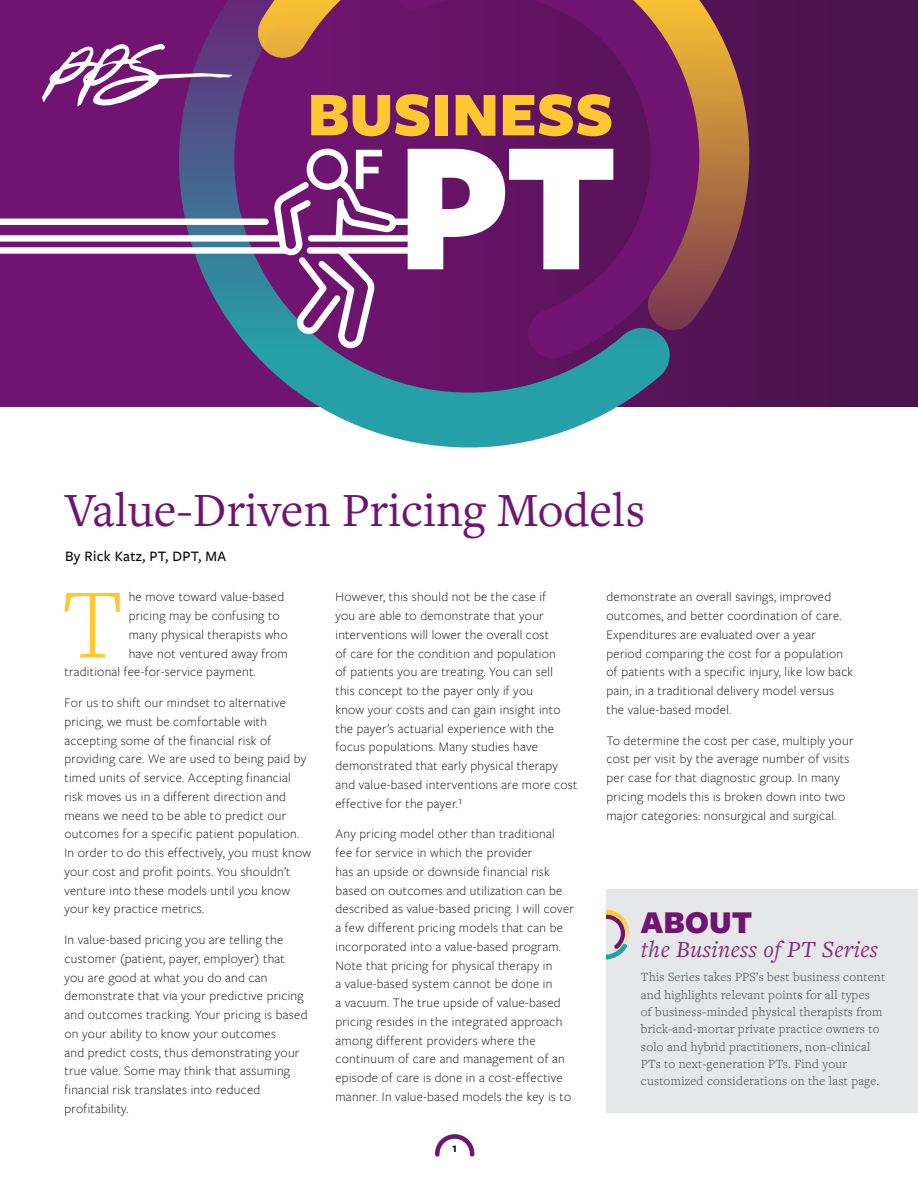
<style>
.page{position:relative;width:918px;height:1188px;background:#fff}
.page>*{position:absolute;margin:0;border:0;box-sizing:border-box;transform-origin:0 0}
.t1{font:900 192.75px "Freight Sans Pro";color:#fff;scale:.94 1}
.t2{font:300 103.5px "Freight Text Pro";color:#ffc832}
.t3{font:900 64.5px "Freight Sans Pro";color:#ffc832}
.t4{font:600 62.85px "Freight Sans Pro";color:#fff}
.t5{font:49.5px "Freight Text Pro";color:#701471}
.t6{font:900 33px "Freight Sans Pro";color:#701471}
.t7{font:italic 24px "Freight Text Pro";letter-spacing:.02em;color:#7f2b7f}
.t8{font:500 15px "Freight Sans Pro";letter-spacing:.02em;color:#000}
.t9{font:300 13.5px/18.8px "Freight Sans Pro";letter-spacing:.02em;color:#000}
.t10{font:600 13.5px "Freight Sans Pro";color:#000}
.t11{font:300 13.05px/17.4px "Freight Text Pro";letter-spacing:.02em;color:#414042}
</style>
<div class="page">
<svg style="left:0;top:0;width:918px;height:406px;background:#561358"></svg>
<svg style="left:170px;top:0;width:503px;height:448px"></svg>
<svg style="left:389px;top:333px;width:317px;height:29px;background:#572d71"></svg>
<svg style="left:254px;top:0;width:504px;height:333px;background:#722460"></svg>
<div style="left:308px;top:235px;width:131px;height:7px;background:#fff;border-radius:3px"></div>
<div style="left:391px;top:219px;width:48px;height:6px;background:#fff;border-radius:3px"></div>
<div style="left:307px;top:247px;width:132px;height:7px;background:#fff;border-radius:3px"></div>
<svg style="left:0;top:149px;width:397px;height:199px;background:#7d458b"></svg>
<svg style="left:42px;top:44px;width:189px;height:62px"></svg>
<svg style="left:435px;top:1134px;width:39px;height:23px"></svg>
<div style="left:606px;top:889px;width:312px;height:224px;background:#e6e7e8"></div>
<svg style="left:606px;top:909px;width:24px;height:51px"></svg>
<h3 class="t3" style="left:307px;top:69px;width:308px">BUSINESS</h3>
<h3 class="t4" style="left:351px;top:126px;width:34px">F</h3>
<h1 class="t1" style="left:397px;top:72px;width:236px">PT</h1>
<h3 class="t5" style="left:65px;top:477px;width:582px">Value-Driven Pricing Models</h3>
<p class="t8" style="left:65px;top:546px;width:162px">By Rick Katz, PT, DPT, MA</p>
<h2 class="t2" style="left:62px;top:557px;width:63px">T</h2>
<p class="t9" style="left:129px;top:587px;width:157px">he move toward value-based</p>
<p class="t9" style="left:129px;top:606px;width:153px">pricing may be confusing to</p>
<p class="t9" style="left:129px;top:625px;width:161px">many physical therapists who</p>
<p class="t9" style="left:129px;top:643px;width:161px">have not ventured away from</p>
<p class="t9" style="left:65px;top:662px;width:193px">traditional fee-for-service payment.</p>
<p class="t9" style="left:65px;top:693px;width:248px">For us to shift our mindset to alternative pricing, we must be comfortable with accepting some of the financial risk of providing care. We are used to being paid by timed units of service. Accepting financial risk moves us in a different direction and means we need to be able to predict our outcomes for a specific patient population.<br>In order to do this effectively, you must know your cost and profit points. You shouldn’t venture into these models until you know your key practice metrics.</p>
<p class="t9" style="left:65px;top:930px;width:244px">In value-based pricing you are telling the customer (patient, payer, employer) that you are good at what you do and can demonstrate that via your predictive pricing and outcomes tracking. Your pricing is based on your ability to know your outcomes<br>and predict costs, thus demonstrating your true value. Some may think that assuming financial risk translates into reduced profitability.</p>
<p class="t9" style="left:336px;top:587px;width:244px">However, this should not be the case if<br>you are able to demonstrate that your interventions will lower the overall cost<br>of care for the condition and population<br>of patients you are treating. You can sell<br>this concept to the payer only if you<br>know your costs and can gain insight into the payer’s actuarial experience with the focus populations. Many studies have demonstrated that early physical therapy and value-based interventions are more cost effective for the payer.¹</p>
<p class="t9" style="left:336px;top:824px;width:240px">Any pricing model other than traditional fee for service in which the provider<br>has an upside or downside financial risk based on outcomes and utilization can be described as value-based pricing. I will cover a few different pricing models that can be incorporated into a value-based program.<br>Note that pricing for physical therapy in<br>a value-based system cannot be done in<br>a vacuum. The true upside of value-based pricing resides in the integrated approach among different providers where the continuum of care and management of an episode of care is done in a cost-effective manner. In value-based models the key is to</p>
<p class="t10" style="left:452px;top:1139px;width:6px">1</p>
<p class="t9" style="left:607px;top:587px;width:248px">demonstrate an overall savings, improved outcomes, and better coordination of care.<br>Expenditures are evaluated over a year period comparing the cost for a population of patients with a specific injury, like low back pain, in a traditional delivery model versus the value-based model.</p>
<p class="t9" style="left:607px;top:730px;width:248px">To determine the cost per case, multiply your cost per visit by the average number of visits per case for that diagnostic group. In many pricing models this is broken down into two major categories: nonsurgical and surgical.</p>
<h3 class="t6" style="left:641px;top:900px;width:113px">ABOUT</h3>
<h3 class="t7" style="left:641px;top:933px;width:238px">the Business of PT Series</h3>
<p class="t11" style="left:641px;top:968px;width:246px">This Series takes PPS’s best business content and highlights relevant points for all types<br>of business-minded physical therapists from brick-and-mortar private practice owners to solo and hybrid practitioners, non-clinical PTs to next-generation PTs. Find your customized considerations on the last page.</p>
</div>
